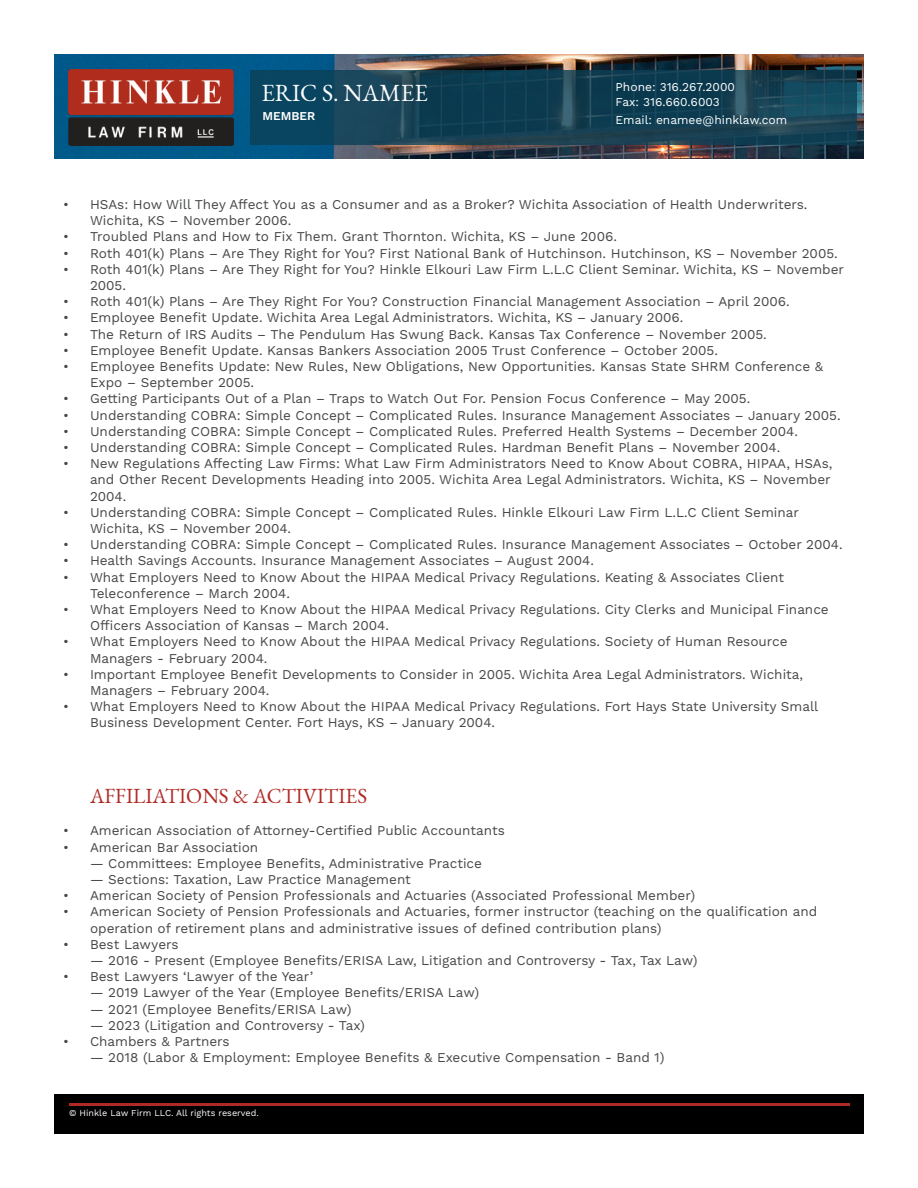
<style>
.page{position:relative;width:918px;height:1188px;background:#fff}
.page>*{position:absolute;margin:0;border:0;box-sizing:border-box;transform-origin:0 0}
.t1{font:24px "EB Garamond";color:#fff}
.t2{font:21px "EB Garamond";color:#b02a24}
.t3{font:13.5px/16.2px "Work Sans";color:#464747}
.t4{font:12px/14.4px "Work Sans";color:#fff}
.t5{font:600 12px "Work Sans";color:#fff}
.t6{font:9px "Work Sans";color:#fff}
</style>
<div class="page">
<div style="left:54px;top:1094px;width:810px;height:40px;background:#000"></div>
<hr style="left:69px;top:1104px;width:781px;height:2px;background:#b02a24">
<img style="left:54px;top:54px;width:810px;height:105px">
<img style="left:68px;top:70px;width:165px;height:75px">
<svg style="left:250px;top:70px;width:606px;height:75px"></svg>
<p class="t1" style="left:261px;top:77px;width:168px">ERIC S. NAMEE</p>
<p class="t5" style="left:263px;top:108px;width:54px">MEMBER</p>
<p class="t4" style="left:616px;top:81px;width:121px">Phone: 316.267.2000<br>Fax: 316.660.6003</p>
<p class="t4" style="left:616px;top:113px;width:173px">Email: enamee@hinklaw.com</p>
<p class="t3" style="left:90px;top:197px;width:719px;text-indent:-27px">• HSAs: How Will They Affect You as a Consumer and as a Broker? Wichita Association of Health Underwriters.<br>Wichita, KS – November 2006.</p>
<p class="t3" style="left:63px;top:229px;width:556px">• Troubled Plans and How to Fix Them. Grant Thornton. Wichita, KS – June 2006.</p>
<p class="t3" style="left:63px;top:245px;width:776px">• Roth 401(k) Plans – Are They Right for You? First National Bank of Hutchinson. Hutchinson, KS – November 2005.</p>
<p class="t3" style="left:90px;top:262px;width:756px;text-indent:-27px">• Roth 401(k) Plans – Are They Right for You? Hinkle Elkouri Law Firm L.L.C Client Seminar. Wichita, KS – November<br>2005.</p>
<p class="t3" style="left:63px;top:294px;width:728px">• Roth 401(k) Plans – Are They Right For You? Construction Financial Management Association – April 2006.</p>
<p class="t3" style="left:63px;top:310px;width:622px">• Employee Benefit Update. Wichita Area Legal Administrators. Wichita, KS – January 2006.</p>
<p class="t3" style="left:63px;top:326px;width:705px">• The Return of IRS Audits – The Pendulum Has Swung Back. Kansas Tax Conference – November 2005.</p>
<p class="t3" style="left:63px;top:343px;width:657px">• Employee Benefit Update. Kansas Bankers Association 2005 Trust Conference – October 2005.</p>
<p class="t3" style="left:90px;top:359px;width:735px;text-indent:-27px">• Employee Benefits Update: New Rules, New Obligations, New Opportunities. Kansas State SHRM Conference &amp;<br>Expo – September 2005.</p>
<p class="t3" style="left:63px;top:391px;width:689px">• Getting Participants Out of a Plan – Traps to Watch Out For. Pension Focus Conference – May 2005.</p>
<p class="t3" style="left:63px;top:407px;width:779px">• Understanding COBRA: Simple Concept – Complicated Rules. Insurance Management Associates – January 2005.</p>
<p class="t3" style="left:63px;top:424px;width:737px">• Understanding COBRA: Simple Concept – Complicated Rules. Preferred Health Systems – December 2004.</p>
<p class="t3" style="left:63px;top:440px;width:719px">• Understanding COBRA: Simple Concept – Complicated Rules. Hardman Benefit Plans – November 2004.</p>
<p class="t3" style="left:90px;top:456px;width:744px;text-indent:-27px">• New Regulations Affecting Law Firms: What Law Firm Administrators Need to Know About COBRA, HIPAA, HSAs, and Other Recent Developments Heading into 2005. Wichita Area Legal Administrators. Wichita, KS – November<br>2004.</p>
<p class="t3" style="left:90px;top:505px;width:711px;text-indent:-27px">• Understanding COBRA: Simple Concept – Complicated Rules. Hinkle Elkouri Law Firm L.L.C Client Seminar<br>Wichita, KS – November 2004.</p>
<p class="t3" style="left:63px;top:537px;width:781px">• Understanding COBRA: Simple Concept – Complicated Rules. Insurance Management Associates – October 2004.</p>
<p class="t3" style="left:63px;top:553px;width:532px">• Health Savings Accounts. Insurance Management Associates – August 2004.</p>
<p class="t3" style="left:90px;top:569px;width:696px;text-indent:-27px">• What Employers Need to Know About the HIPAA Medical Privacy Regulations. Keating &amp; Associates Client<br>Teleconference – March 2004.</p>
<p class="t3" style="left:90px;top:602px;width:740px;text-indent:-27px">• What Employers Need to Know About the HIPAA Medical Privacy Regulations. City Clerks and Municipal Finance<br>Officers Association of Kansas – March 2004.</p>
<p class="t3" style="left:90px;top:634px;width:699px;text-indent:-27px">• What Employers Need to Know About the HIPAA Medical Privacy Regulations. Society of Human Resource<br>Managers - February 2004.</p>
<p class="t3" style="left:90px;top:667px;width:715px;text-indent:-27px">• Important Employee Benefit Developments to Consider in 2005. Wichita Area Legal Administrators. Wichita,<br>Managers – February 2004.</p>
<p class="t3" style="left:90px;top:699px;width:730px;text-indent:-27px">• What Employers Need to Know About the HIPAA Medical Privacy Regulations. Fort Hays State University Small<br>Business Development Center. Fort Hays, KS – January 2004.</p>
<p class="t2" style="left:90px;top:782px;width:279px">AFFILIATIONS &amp; ACTIVITIES</p>
<p class="t3" style="left:63px;top:823px;width:443px">• American Association of Attorney-Certified Public Accountants</p>
<p class="t3" style="left:63px;top:839px;width:197px">• American Bar Association</p>
<p class="t3" style="left:90px;top:856px;width:394px">— Committees: Employee Benefits, Administrative Practice</p>
<p class="t3" style="left:90px;top:872px;width:322px">— Sections: Taxation, Law Practice Management</p>
<p class="t3" style="left:63px;top:888px;width:634px">• American Society of Pension Professionals and Actuaries (Associated Professional Member)</p>
<p class="t3" style="left:90px;top:904px;width:729px;text-indent:-27px">• American Society of Pension Professionals and Actuaries, former instructor (teaching on the qualification and operation of retirement plans and administrative issues of defined contribution plans)</p>
<p class="t3" style="left:63px;top:937px;width:117px">• Best Lawyers</p>
<p class="t3" style="left:90px;top:953px;width:609px">— 2016 - Present (Employee Benefits/ERISA Law, Litigation and Controversy - Tax, Tax Law)</p>
<p class="t3" style="left:63px;top:969px;width:252px">• Best Lawyers ‘Lawyer of the Year’</p>
<p class="t3" style="left:90px;top:985px;width:391px">— 2019 Lawyer of the Year (Employee Benefits/ERISA Law)</p>
<p class="t3" style="left:90px;top:1001px;width:263px">— 2021 (Employee Benefits/ERISA Law)</p>
<p class="t3" style="left:90px;top:1018px;width:277px">— 2023 (Litigation and Controversy - Tax)</p>
<p class="t3" style="left:63px;top:1034px;width:168px">• Chambers &amp; Partners</p>
<p class="t3" style="left:90px;top:1050px;width:576px">— 2018 (Labor &amp; Employment: Employee Benefits &amp; Executive Compensation - Band 1)</p>
<p class="t6" style="left:69px;top:1108px;width:191px">© Hinkle Law Firm LLC. All rights reserved.</p>
</div>
